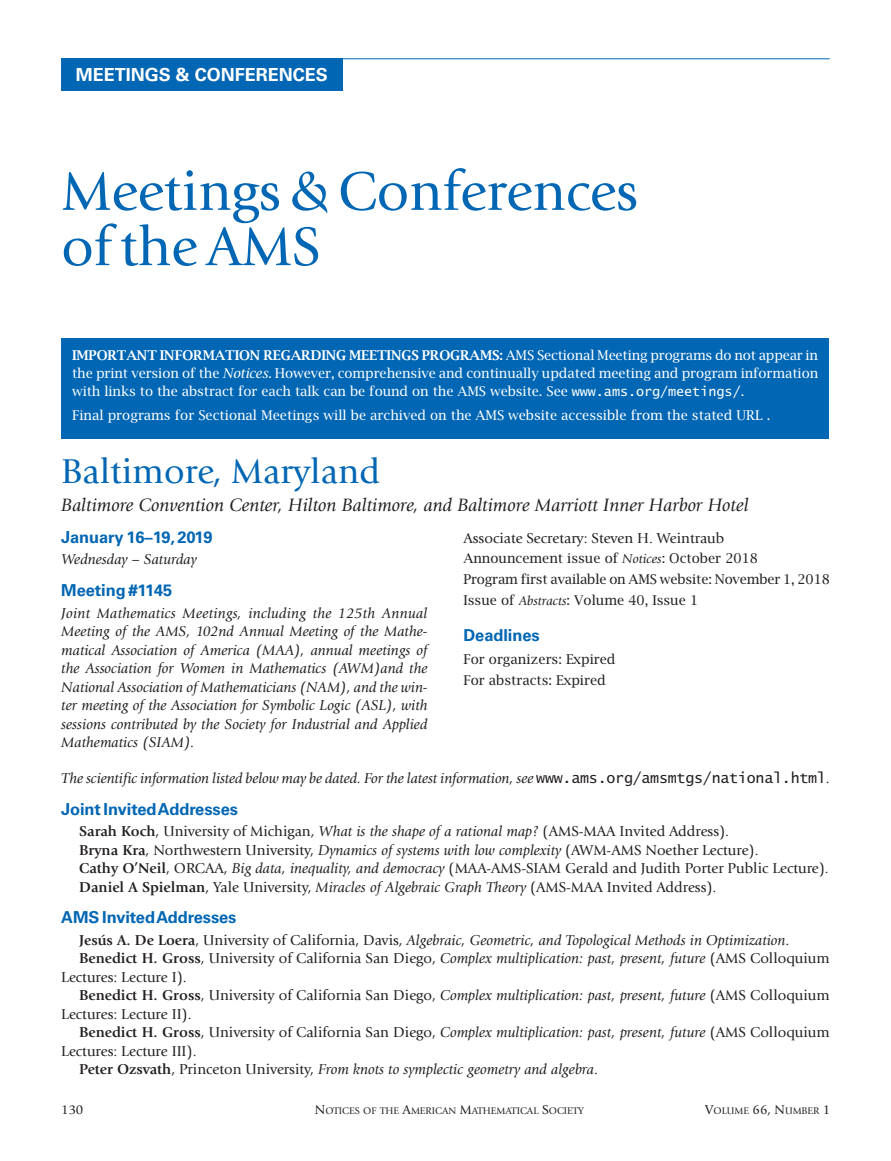
<style>
.page{position:relative;width:891px;height:1161px;background:#fff}
.page>*{position:absolute;margin:0;border:0;box-sizing:border-box;transform-origin:0 0}
.t1{font:56.85px/55.3px "Giovanni Std";letter-spacing:-.005em;color:#0166b3}
.t2{font:35.85px "Giovanni Std";color:#0166b3}
.t3{font:italic 18.75px "Giovanni Std";color:#231f20}
.t4{font:700 18px "Univers LT Std";color:#fff}
.t5{font:700 16.5px "Univers LT Std";letter-spacing:-.005em;color:#0166b3}
.t6{font:15px/18.5px "Giovanni Std";color:#231f20}
.t7{font:italic 15px/18.6px "Giovanni Std";color:#231f20;text-align:justify}
.t8{font:13.5px/18px "Lucida Bright";color:#fff;text-align:justify}
.t9{font:13.5px/20.7px "Lucida Bright";color:#231f20}
.t10{font:13.5px "Giovanni Std";color:#231f20}
.t11{font:10.05px "Giovanni Std";color:#231f20}
.s1{font-weight:600}
.s2{font-style:italic}
.s3{font-family:"Lucida Sans Typewriter"}
.s4{font-family:"Giovanni Std";font-style:italic}
.s5{font-family:"Lucida Sans Typewriter";font-style:normal}
.s6{font-style:normal}
.s7{font-weight:700}
.s8{font-weight:700;font-style:normal}
.s9{font-size:13.5px}
</style>
<div class="page">
<div style="left:61px;top:58px;width:281px;height:33px;background:#0166b3"></div>
<hr style="left:61px;top:58px;width:769px;height:1px;background:#0166b3">
<div style="left:61px;top:338px;width:768px;height:101px;background:#0166b3"></div>
<p class="t4" style="left:76px;top:64px;width:254px">MEETINGS &amp; CONFERENCES</p>
<h1 class="t1" style="left:61px;top:164px;width:578px">Meetings &amp; Conferences of the AMS</h1>
<p class="t8" style="left:72px;top:346px;width:748px"><span class="s1">IMPORTANT INFORMATION REGARDING MEETINGS PROGRAMS:</span> AMS Sectional Meeting programs do not appear in the print version of the <span class="s2">Notices.</span> However, comprehensive and continually updated meeting and program information with links to the abstract for each talk can be found on the AMS website. See <span class="s3">www.ams.org/meetings/</span>.</p>
<p class="t8" style="left:72px;top:406px;width:700px">Final programs for Sectional Meetings will be archived on the AMS website accessible from the stated URL .</p>
<h2 class="t2" style="left:61px;top:451px;width:320px">Baltimore, Maryland</h2>
<p class="t3" style="left:61px;top:494px;width:689px">Baltimore Convention Center, Hilton Baltimore, and Baltimore Marriott Inner Harbor Hotel</p>
<p class="t5" style="left:61px;top:527px;width:153px">January 16–19, 2019</p>
<p class="t7" style="left:61px;top:550px;width:137px">Wednesday – Saturday</p>
<p class="t5" style="left:61px;top:581px;width:113px">Meeting #1145</p>
<p class="t7" style="left:61px;top:604px;width:368px">Joint Mathematics Meetings, including the 125th Annual Meeting of the AMS, 102nd Annual Meeting of the Mathe&shy;matical Association of America (MAA), annual meetings of the Association for Women in Mathematics (AWM)and the National Association of Mathematicians (NAM), and the win&shy;ter meeting of the Association for Symbolic Logic (ASL), with sessions contributed by the Society for Industrial and Applied Mathematics (SIAM).</p>
<p class="t6" style="left:463px;top:529px;width:262px">Associate Secretary: Steven H. Weintraub</p>
<p class="t9" style="left:463px;top:548px;width:368px">Announcement issue of <span class="s4">Notices</span>: October 2018<br>Program first available on AMS website: November 1, 2018<br>Issue of <span class="s4">Abstracts</span>: Volume 40, Issue 1</p>
<p class="t5" style="left:463px;top:625px;width:78px">Deadlines</p>
<p class="t9" style="left:463px;top:649px;width:154px">For organizers: Expired<br>For abstracts: Expired</p>
<p class="t7" style="left:61px;top:769px;width:770px">The scientific information listed below may be dated. For the latest information, see <span class="s5">www.ams.org/amsmtgs/national.html</span><span class="s6">.</span></p>
<p class="t5" style="left:61px;top:799px;width:178px">Joint Invited Addresses</p>
<p class="t6" style="left:79px;top:822px;width:751px"><span class="s7">Sarah Koch</span>, University of Michigan, <span class="s2">What is the shape of a rational map?</span> (AMS-MAA Invited Address).<br><span class="s7">Bryna Kra</span>, Northwestern University, <span class="s2">Dynamics of systems with low complexity</span> (AWM-AMS Noether Lecture).<br><span class="s7">Cathy O’Neil</span>, ORCAA, <span class="s2">Big data, inequality, and democracy</span> (MAA-AMS-SIAM Gerald and Judith Porter Public Lecture).<br><span class="s7">Daniel A Spielman</span>, Yale University, <span class="s2">Miracles of Algebraic Graph Theory</span> (AMS-MAA Invited Address).</p>
<p class="t5" style="left:61px;top:908px;width:177px">AMS Invited Addresses</p>
<p class="t7" style="left:79px;top:931px;width:712px"><span class="s8">Jesús A. De Loera</span><span class="s6">, University of California, Davis,</span> Algebraic, Geometric, and Topological Methods in Optimization<span class="s6">.</span></p>
<p class="t6" style="left:79px;top:949px;width:752px"><span class="s7">Benedict H. Gross</span>, University of California San Diego, <span class="s2">Complex multiplication: past, present, future</span> (AMS Colloquium</p>
<p class="t6" style="left:61px;top:968px;width:127px">Lectures: Lecture I).</p>
<p class="t6" style="left:79px;top:986px;width:752px"><span class="s7">Benedict H. Gross</span>, University of California San Diego, <span class="s2">Complex multiplication: past, present, future</span> (AMS Colloquium</p>
<p class="t6" style="left:61px;top:1005px;width:132px">Lectures: Lecture II).</p>
<p class="t6" style="left:79px;top:1023px;width:752px"><span class="s7">Benedict H. Gross</span>, University of California San Diego, <span class="s2">Complex multiplication: past, present, future</span> (AMS Colloquium</p>
<p class="t6" style="left:61px;top:1042px;width:137px">Lectures: Lecture III).</p>
<p class="t7" style="left:79px;top:1060px;width:520px"><span class="s8">Peter Ozsvath</span><span class="s6">, Princeton University,</span> From knots to symplectic geometry and algebra<span class="s6">.</span></p>
<p class="t10" style="left:61px;top:1102px;width:24px">130</p>
<p class="t11" style="left:315px;top:1105px;width:271px"><span class="s9">N</span>OTICES OF THE <span class="s9">A</span>MERICAN <span class="s9">M</span>ATHEMATICAL <span class="s9">S</span>OCIETY</p>
<p class="t11" style="left:705px;top:1105px;width:127px"><span class="s9">V</span>OLUME <span class="s9">66, N</span>UMBER <span class="s9">1</span></p>
</div>
